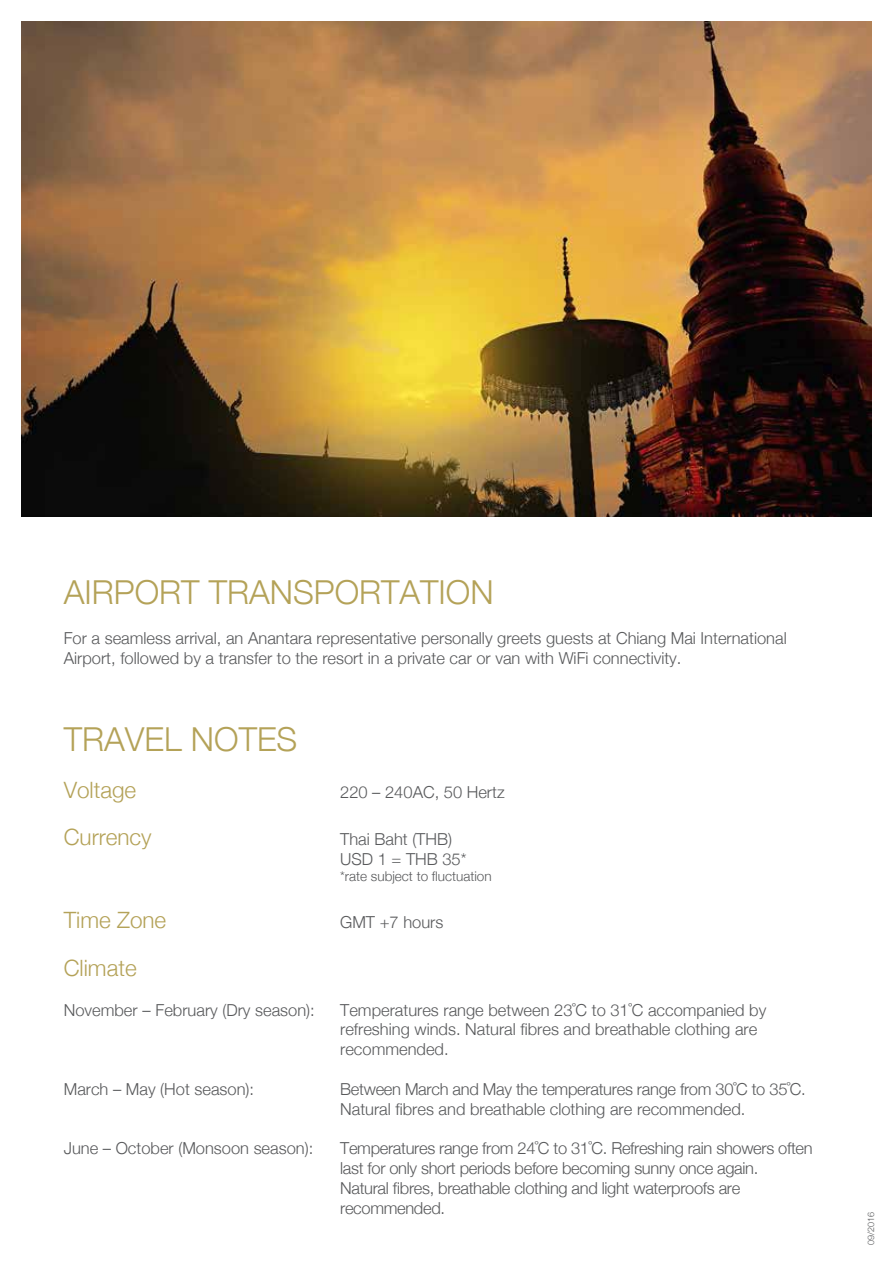
<style>
.page{position:relative;width:893px;height:1263px;background:#fff}
.page>*{position:absolute;margin:0;border:0;box-sizing:border-box;transform-origin:0 0}
.t1{font:300 33px "Helvetica Neue";color:#b4a258}
.t2{font:300 22.5px "Helvetica Neue";color:#b4a258}
.t3{font:300 16.5px/19.8px "Helvetica Neue";color:#58595b}
.t4{font:300 16.5px/19.8px "Helvetica Neue";letter-spacing:-.02em;color:#58595b}
.t5{font:300 13.5px "Helvetica Neue";color:#58595b}
.t6{font:300 9px "Helvetica Neue";color:#58595b}
</style>
<div class="page">
<img style="left:21px;top:21px;width:851px;height:496px">
<h1 class="t1" style="left:64px;top:566px;width:431px">AIRPORT TRANSPORTATION</h1>
<p class="t3" style="left:64px;top:627px;width:724px">For a seamless arrival, an Anantara representative personally greets guests at Chiang Mai International<br>Airport, followed by a transfer to the resort in a private car or van with WiFi connectivity.</p>
<h1 class="t1" style="left:64px;top:713px;width:235px">TRAVEL NOTES</h1>
<h2 class="t2" style="left:64px;top:772px;width:74px">Voltage</h2>
<p class="t3" style="left:340px;top:781px;width:166px">220 – 240AC, 50 Hertz</p>
<h2 class="t2" style="left:64px;top:819px;width:89px">Currency</h2>
<p class="t3" style="left:340px;top:828px;width:128px">Thai Baht (THB)<br>USD 1 = THB 35*</p>
<p class="t5" style="left:340px;top:865px;width:153px">*rate subject to fluctuation</p>
<h2 class="t2" style="left:64px;top:902px;width:104px">Time Zone</h2>
<p class="t3" style="left:340px;top:911px;width:105px">GMT +7 hours</p>
<h2 class="t2" style="left:64px;top:950px;width:74px">Climate</h2>
<p class="t3" style="left:64px;top:999px;width:252px">November – February (Dry season):</p>
<p class="t3" style="left:340px;top:999px;width:428px">Temperatures range between 23˚C to 31˚C accompanied by refreshing winds. Natural fibres and breathable clothing are recommended.</p>
<p class="t3" style="left:64px;top:1078px;width:192px">March – May (Hot season):</p>
<p class="t3" style="left:340px;top:1078px;width:467px">Between March and May the temperatures range from 30˚C to 35˚C.<br>Natural fibres and breathable clothing are recommended.</p>
<p class="t3" style="left:64px;top:1137px;width:251px">June – October (Monsoon season):</p>
<p class="t4" style="left:340px;top:1137px;width:474px">Temperatures range from 24˚C to 31˚C. Refreshing rain showers often last for only short periods before becoming sunny once again.<br>Natural fibres, breathable clothing and light waterproofs are recommended.</p>
<p class="t6" style="left:864px;top:1245px;width:35px;rotate:-90deg">09/2016</p>
</div>
